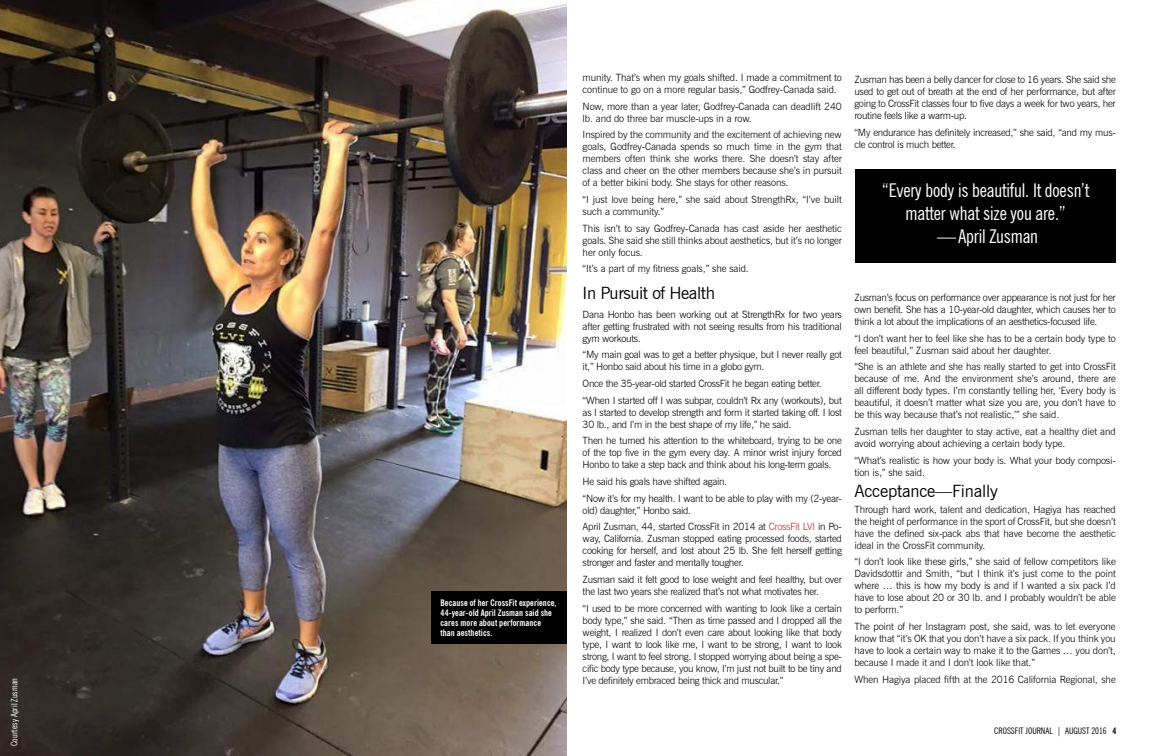
<style>
.page{position:relative;width:1152px;height:756px;background:#fff}
.page>*{position:absolute;margin:0;border:0;box-sizing:border-box;transform-origin:0 0}
.t1{font:condensed 19px/22.8px "News Gothic BT";letter-spacing:-.01em;color:#fff;text-align:center}
.t2{font:17px "News Gothic BT";letter-spacing:-.02em;color:#000}
.t3{font:300 10px/12px "News Gothic BT";letter-spacing:-.025em;color:#000}
.t4{font:700 condensed 9px/10px "News Gothic BT";letter-spacing:.01em;color:#fff}
.t5{font:condensed 9px "News Gothic BT";color:#000}
.t6{font:condensed 9px "News Gothic BT";letter-spacing:.005em;color:#fff}
.s1{color:#d2232a}
.s2{font-weight:700}
</style>
<div class="page">
<img style="left:0;top:0;width:567px;height:756px">
<div style="left:855px;top:169px;width:261px;height:94px;background:#000"></div>
<div style="left:431px;top:591px;width:136px;height:52px;background:#000"></div>
<p class="t6" style="left:9px;top:746px;width:69px;rotate:-90deg">Courtesy April Zusman</p>
<p class="t4" style="left:441px;top:598px;width:117px">Because of her CrossFit experience,<br>44-year-old April Zusman said she cares more about performance than aesthetics.</p>
<p class="t3" style="left:583px;top:71px;width:261px">munity. That’s when my goals shifted. I made a commitment to continue to go on a more regular basis,” Godfrey-Canada said.</p>
<p class="t3" style="left:583px;top:100px;width:261px">Now, more than a year later, Godfrey-Canada can deadlift 240 lb. and do three bar muscle-ups in a row.</p>
<p class="t3" style="left:583px;top:129px;width:261px;text-align:justify">Inspired by the community and the excitement of achieving new goals, Godfrey-Canada spends so much time in the gym that members often think she works there. She doesn’t stay after class and cheer on the other members because she’s in pursuit of a better bikini body. She stays for other reasons.</p>
<p class="t3" style="left:583px;top:193px;width:261px">“I just love being here,” she said about StrengthRx, “I’ve built such a community.”</p>
<p class="t3" style="left:583px;top:222px;width:261px;text-align:justify">This isn’t to say Godfrey-Canada has cast aside her aesthetic goals. She said she still thinks about aesthetics, but it’s no longer her only focus.</p>
<p class="t3" style="left:583px;top:263px;width:168px">“It’s a part of my fitness goals,” she said.</p>
<h2 class="t2" style="left:583px;top:282px;width:134px">In Pursuit of Health</h2>
<p class="t3" style="left:583px;top:308px;width:261px;text-align:justify">Dana Honbo has been working out at StrengthRx for two years after getting frustrated with not seeing results from his traditional gym workouts.</p>
<p class="t3" style="left:583px;top:349px;width:261px">“My main goal was to get a better physique, but I never really got it,” Honbo said about his time in a globo gym.</p>
<p class="t3" style="left:583px;top:375px;width:261px;line-height:16.7px">Once the 35-year-old started CrossFit he began eating better. “When I started off I was subpar, couldn’t Rx any (workouts), but</p>
<p class="t3" style="left:583px;top:406px;width:261px">as I started to develop strength and form it started taking off. I lost<br>30 lb., and I’m in the best shape of my life,” he said.</p>
<p class="t3" style="left:583px;top:435px;width:261px;text-align:justify">Then he turned his attention to the whiteboard, trying to be one of the top five in the gym every day. A minor wrist injury forced Honbo to take a step back and think about his long-term goals.</p>
<p class="t3" style="left:583px;top:473px;width:261px;line-height:16.7px">He said his goals have shifted again.<br>“Now it’s for my health. I want to be able to play with my (2-year-</p>
<p class="t3" style="left:583px;top:502px;width:261px;line-height:16.7px">old) daughter,” Honbo said.<br>April Zusman, 44, started CrossFit in 2014 at <span class="s1">CrossFit LVI</span> in Po-</p>
<p class="t3" style="left:583px;top:533px;width:261px;text-align:justify">way, California. Zusman stopped eating processed foods, started cooking for herself, and lost about 25 lb. She felt herself getting stronger and faster and mentally tougher.</p>
<p class="t3" style="left:583px;top:573px;width:261px">Zusman said it felt good to lose weight and feel healthy, but over the last two years she realized that’s not what motivates her.</p>
<p class="t3" style="left:583px;top:602px;width:261px;text-align:justify">“I used to be more concerned with wanting to look like a certain body type,” she said. “Then as time passed and I dropped all the weight, I realized I don’t even care about looking like that body type, I want to look like me, I want to be strong, I want to look strong, I want to feel strong. I stopped worrying about being a spe&shy;cific body type because, you know, I’m just not built to be tiny and I’ve definitely embraced being thick and muscular.”</p>
<p class="t3" style="left:854px;top:73px;width:263px;text-align:justify">Zusman has been a belly dancer for close to 16 years. She said she used to get out of breath at the end of her performance, but after going to CrossFit classes four to five days a week for two years, her routine feels like a warm-up.</p>
<p class="t3" style="left:854px;top:126px;width:263px">“My endurance has definitely increased,” she said, “and my mus&shy;cle control is much better.</p>
<h1 class="t1" style="left:882px;top:179px;width:209px">“Every body is beautiful. It doesn’t matter what size you are.”</h1>
<h1 class="t1" style="left:937px;top:224px;width:103px">— April Zusman</h1>
<p class="t3" style="left:854px;top:291px;width:263px;text-align:justify">Zusman’s focus on performance over appearance is not just for her own benefit. She has a 10-year-old daughter, which causes her to think a lot about the implications of an aesthetics-focused life.</p>
<p class="t3" style="left:854px;top:332px;width:263px">“I don’t want her to feel like she has to be a certain body type to feel beautiful,” Zusman said about her daughter.</p>
<p class="t3" style="left:854px;top:361px;width:263px;text-align:justify">“She is an athlete and she has really started to get into CrossFit because of me. And the environment she’s around, there are all different body types. I’m constantly telling her, ‘Every body is beautiful, it doesn’t matter what size you are, you don’t have to be this way because that’s not realistic,’” she said.</p>
<p class="t3" style="left:854px;top:425px;width:263px">Zusman tells her daughter to stay active, eat a healthy diet and avoid worrying about achieving a certain body type.</p>
<p class="t3" style="left:854px;top:454px;width:263px">“What’s realistic is how your body is. What your body composi&shy;tion is,” she said.</p>
<h2 class="t2" style="left:854px;top:481px;width:145px">Acceptance—Finally</h2>
<p class="t3" style="left:854px;top:503px;width:263px;text-align:justify">Through hard work, talent and dedication, Hagiya has reached the height of performance in the sport of CrossFit, but she doesn’t have the defined six-pack abs that have become the aesthetic ideal in the CrossFit community.</p>
<p class="t3" style="left:854px;top:556px;width:263px;text-align:justify">“I don’t look like these girls,” she said of fellow competitors like Davidsdottir and Smith, “but I think it’s just come to the point where … this is how my body is and if I wanted a six pack I’d have to lose about 20 or 30 lb. and I probably wouldn’t be able to perform.”</p>
<p class="t3" style="left:854px;top:620px;width:263px;text-align:justify">The point of her Instagram post, she said, was to let everyone know that “it’s OK that you don’t have a six pack. If you think you have to look a certain way to make it to the Games … you don’t, because I made it and I don’t look like that.”</p>
<p class="t3" style="left:854px;top:673px;width:263px">When Hagiya placed fifth at the 2016 California Regional, she</p>
<p class="t5" style="left:994px;top:726px;width:124px">CROSSFIT JOURNAL | AUGUST 2016 <span class="s2">4</span></p>
</div>
